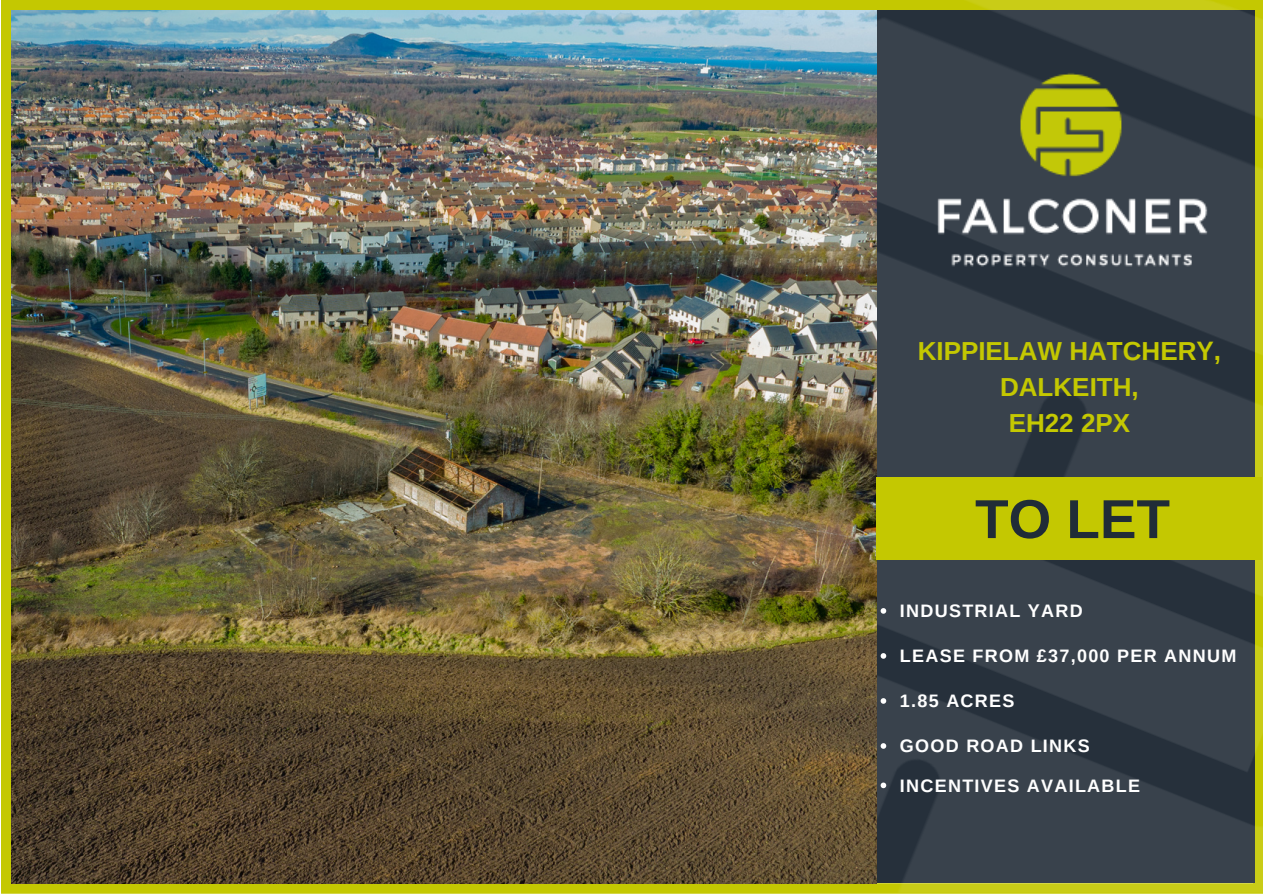
<style>
.page{position:relative;width:1263px;height:894px;background:#fff}
.page>*{position:absolute;margin:0;border:0;box-sizing:border-box;transform-origin:0 0}
.t1{font:700 54.9px "Arimo";color:#202c37}
.t2{font:700 25.95px/36px "Arimo";color:#c4c801;text-align:center}
.t3{font:700 18px/39.3px "Arimo";letter-spacing:.07em;color:#fff}
</style>
<div class="page">
<div style="left:1px;top:0;width:1262px;height:893px;background:#c4c801"></div>
<img style="left:875px;top:0;width:388px;height:892px">
<img style="left:11px;top:10px;width:865px;height:873px">
<div style="left:876px;top:477px;width:386px;height:82px;background:#c4c801"></div>
<img style="left:935px;top:70px;width:275px;height:197px">
<svg style="left:881px;top:608px;width:5px;height:5px"></svg>
<svg style="left:881px;top:653px;width:5px;height:5px"></svg>
<svg style="left:881px;top:698px;width:5px;height:5px"></svg>
<svg style="left:881px;top:743px;width:5px;height:5px"></svg>
<svg style="left:881px;top:782px;width:5px;height:6px"></svg>
<h2 class="t2" style="left:918px;top:332px;width:305px">KIPPIELAW HATCHERY,<br>DALKEITH,<br>EH22 2PX</h2>
<h1 class="t1" style="left:975px;top:488px;width:196px">TO LET</h1>
<p class="t3" style="left:900px;top:591px;width:184px">INDUSTRIAL YARD</p>
<p class="t3" style="left:900px;top:636px;width:338px">LEASE FROM £37,000 PER ANNUM</p>
<p class="t3" style="left:900px;top:681px;width:116px">1.85 ACRES</p>
<p class="t3" style="left:900px;top:726px;width:242px">GOOD ROAD LINKS<br>INCENTIVES AVAILABLE</p>
</div>
